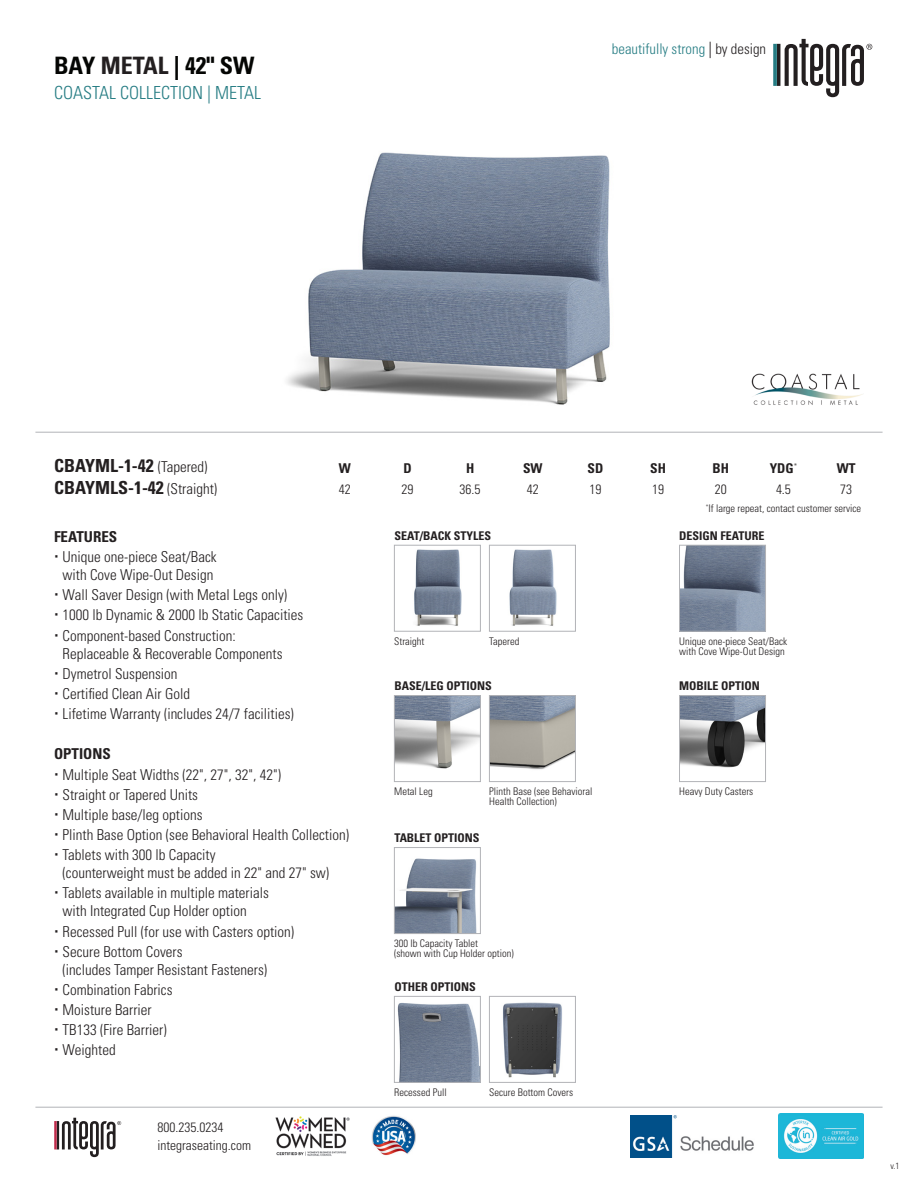
<style>
.page{position:relative;width:918px;height:1188px;background:#fff}
.page>*{position:absolute;margin:0;border:0;box-sizing:border-box;transform-origin:0 0}
.t1{font:700 condensed 24px "Univers LT Std";color:#040503}
.t2{font:700 condensed 18px "Univers LT Std";color:#231f20}
.t3{font:300 condensed 18px "Univers LT Std";color:#257c83}
.t4{font:300 condensed 15px/18px "Univers LT Std";color:#231f20}
.t5{font:700 condensed 15px "Univers LT Std";color:#231f20}
.t6{font:300 condensed 14.7px "Univers LT Std";color:#257c83}
.t7{font:300 condensed 13.5px/18px "Univers LT Std";color:#231f20}
.t8{font:700 condensed 13.5px "Univers LT Std";color:#231f20}
.t9{font:700 condensed 12px "Univers LT Std";color:#231f20}
.t10{font:300 condensed 10.5px "Univers LT Std";color:#231f20}
.t11{font:300 condensed 9px "Univers LT Std";color:#231f20}
.s1{color:#231f20}
.s2{font-size:16.35px;color:#231f20}
.s3{font-weight:300;font-size:15px}
</style>
<div class="page">
<img style="left:751px;top:373px;width:112px;height:32px">
<svg style="left:54px;top:1118px;width:67px;height:39px"></svg>
<img style="left:372px;top:1115px;width:44px;height:41px">
<img style="left:275px;top:1116px;width:75px;height:40px">
<img style="left:779px;top:1114px;width:85px;height:44px">
<hr style="left:35px;top:432px;width:848px;height:1px;background:#b2b3b7">
<hr style="left:35px;top:1107px;width:848px;height:1px;background:#b2b3b7">
<svg style="left:773px;top:39px;width:99px;height:58px"></svg>
<img style="left:630px;top:1115px;width:124px;height:42px">
<img style="left:287px;top:152px;width:323px;height:253px">
<img style="left:397px;top:1003px;width:82px;height:78px">
<div style="left:394px;top:996px;width:87px;height:87px;border:1px solid #b2b3b7"></div>
<img style="left:503px;top:1002px;width:59px;height:76px">
<div style="left:489px;top:996px;width:87px;height:87px;border:1px solid #b2b3b7"></div>
<img style="left:396px;top:697px;width:83px;height:72px">
<div style="left:394px;top:695px;width:87px;height:87px;border:1px solid #b2b3b7"></div>
<img style="left:681px;top:697px;width:83px;height:71px">
<div style="left:679px;top:695px;width:87px;height:87px;border:1px solid #b2b3b7"></div>
<img style="left:491px;top:697px;width:83px;height:73px">
<div style="left:489px;top:695px;width:87px;height:87px;border:1px solid #b2b3b7"></div>
<img style="left:396px;top:858px;width:81px;height:74px">
<div style="left:394px;top:847px;width:87px;height:87px;border:1px solid #b2b3b7"></div>
<img style="left:414px;top:549px;width:48px;height:77px">
<div style="left:394px;top:545px;width:87px;height:86px;border:1px solid #b2b3b7"></div>
<img style="left:509px;top:549px;width:48px;height:77px">
<div style="left:489px;top:545px;width:87px;height:86px;border:1px solid #b2b3b7"></div>
<img style="left:681px;top:547px;width:83px;height:82px">
<div style="left:679px;top:545px;width:87px;height:86px;border:1px solid #b2b3b7"></div>
<p class="t1" style="left:54px;top:50px;width:202px">BAY <span class="s1">METAL</span> | 42" SW</p>
<p class="t3" style="left:54px;top:82px;width:209px">COASTAL COLLECTION | METAL</p>
<p class="t6" style="left:612px;top:40px;width:156px">beautifully strong <span class="s2">|</span> <span class="s1">by design</span></p>
<p class="t2" style="left:54px;top:455px;width:155px">CBAYML-1-42 <span class="s3">(Tapered)</span></p>
<p class="t2" style="left:54px;top:477px;width:165px">CBAYMLS-1-42 <span class="s3">(Straight)</span></p>
<p class="t8" style="left:339px;top:460px;width:14px">W</p>
<p class="t8" style="left:403px;top:460px;width:10px">D</p>
<p class="t8" style="left:466px;top:460px;width:10px">H</p>
<p class="t8" style="left:523px;top:460px;width:21px">SW</p>
<p class="t8" style="left:588px;top:460px;width:17px">SD</p>
<p class="t8" style="left:650px;top:460px;width:17px">SH</p>
<p class="t8" style="left:713px;top:460px;width:18px">BH</p>
<p class="t8" style="left:770px;top:460px;width:29px">YDG<sup>*</sup></p>
<p class="t8" style="left:837px;top:460px;width:20px">WT</p>
<p class="t7" style="left:339px;top:480px;width:13px">42</p>
<p class="t7" style="left:401px;top:480px;width:13px">29</p>
<p class="t7" style="left:460px;top:480px;width:22px">36.5</p>
<p class="t7" style="left:527px;top:480px;width:13px">42</p>
<p class="t7" style="left:589px;top:480px;width:13px">19</p>
<p class="t7" style="left:652px;top:480px;width:13px">19</p>
<p class="t7" style="left:715px;top:480px;width:13px">20</p>
<p class="t7" style="left:776px;top:480px;width:16px">4.5</p>
<p class="t7" style="left:840px;top:480px;width:13px">73</p>
<p class="t10" style="left:706px;top:502px;width:157px"><sup>*</sup>If large repeat, contact customer service</p>
<p class="t5" style="left:54px;top:527px;width:65px">FEATURES</p>
<p class="t4" style="left:63px;top:548px;width:156px">Unique one-piece Seat/Back with Cove Wipe-Out Design</p>
<p class="t4" style="left:63px;top:586px;width:226px">Wall Saver Design (with Metal Legs only)</p>
<p class="t4" style="left:63px;top:606px;width:242px">1000 lb Dynamic &amp; 2000 lb Static Capacities</p>
<p class="t4" style="left:63px;top:626px;width:221px">Component-based Construction:<br>Replaceable &amp; Recoverable Components</p>
<p class="t4" style="left:63px;top:665px;width:116px">Dymetrol Suspension</p>
<p class="t4" style="left:63px;top:685px;width:129px">Certified Clean Air Gold</p>
<p class="t4" style="left:63px;top:705px;width:233px">Lifetime Warranty (includes 24/7 facilities)</p>
<p class="t5" style="left:54px;top:745px;width:58px">OPTIONS</p>
<p class="t4" style="left:63px;top:765px;width:220px">Multiple Seat Widths (22", 27", 32", 42")</p>
<p class="t4" style="left:63px;top:785px;width:137px">Straight or Tapered Units</p>
<p class="t4" style="left:63px;top:806px;width:141px">Multiple base/leg options</p>
<p class="t4" style="left:63px;top:826px;width:288px">Plinth Base Option (see Behavioral Health Collection)</p>
<p class="t4" style="left:63px;top:846px;width:268px">Tablets with 300 lb Capacity<br>(counterweight must be added in 22" and 27" sw)</p>
<p class="t4" style="left:63px;top:884px;width:208px">Tablets available in multiple materials with Integrated Cup Holder option</p>
<p class="t4" style="left:63px;top:922px;width:233px">Recessed Pull (for use with Casters option)</p>
<p class="t4" style="left:63px;top:942px;width:206px">Secure Bottom Covers<br>(includes Tamper Resistant Fasteners)</p>
<p class="t4" style="left:63px;top:981px;width:111px">Combination Fabrics</p>
<p class="t4" style="left:63px;top:1001px;width:91px">Moisture Barrier</p>
<p class="t4" style="left:63px;top:1021px;width:106px">TB133 (Fire Barrier)</p>
<p class="t4" style="left:63px;top:1041px;width:55px">Weighted</p>
<p class="t7" style="left:158px;top:1118px;width:95px">800.235.0234 integraseating.com</p>
<p class="t9" style="left:394px;top:528px;width:98px">SEAT/BACK STYLES</p>
<p class="t9" style="left:679px;top:528px;width:87px">DESIGN FEATURE</p>
<p class="t10" style="left:394px;top:635px;width:32px">Straight</p>
<p class="t10" style="left:489px;top:635px;width:32px">Tapered</p>
<p class="t10" style="left:679px;top:635px;width:109px">Unique one-piece Seat/Back</p>
<p class="t10" style="left:679px;top:645px;width:107px">with Cove Wipe-Out Design</p>
<p class="t9" style="left:394px;top:679px;width:99px">BASE/LEG OPTIONS</p>
<p class="t9" style="left:679px;top:679px;width:82px">MOBILE OPTION</p>
<p class="t10" style="left:394px;top:785px;width:40px">Metal Leg</p>
<p class="t10" style="left:489px;top:785px;width:105px">Plinth Base (see Behavioral</p>
<p class="t10" style="left:679px;top:785px;width:76px">Heavy Duty Casters</p>
<p class="t10" style="left:489px;top:795px;width:69px">Health Collection)</p>
<p class="t9" style="left:394px;top:830px;width:87px">TABLET OPTIONS</p>
<p class="t10" style="left:394px;top:937px;width:85px">300 lb Capacity Tablet</p>
<p class="t10" style="left:394px;top:947px;width:121px">(shown with Cup Holder option)</p>
<p class="t9" style="left:394px;top:979px;width:83px">OTHER OPTIONS</p>
<p class="t10" style="left:394px;top:1086px;width:54px">Recessed Pull</p>
<p class="t10" style="left:489px;top:1086px;width:85px">Secure Bottom Covers</p>
<p class="t11" style="left:890px;top:1160px;width:11px">v.1</p>
</div>
